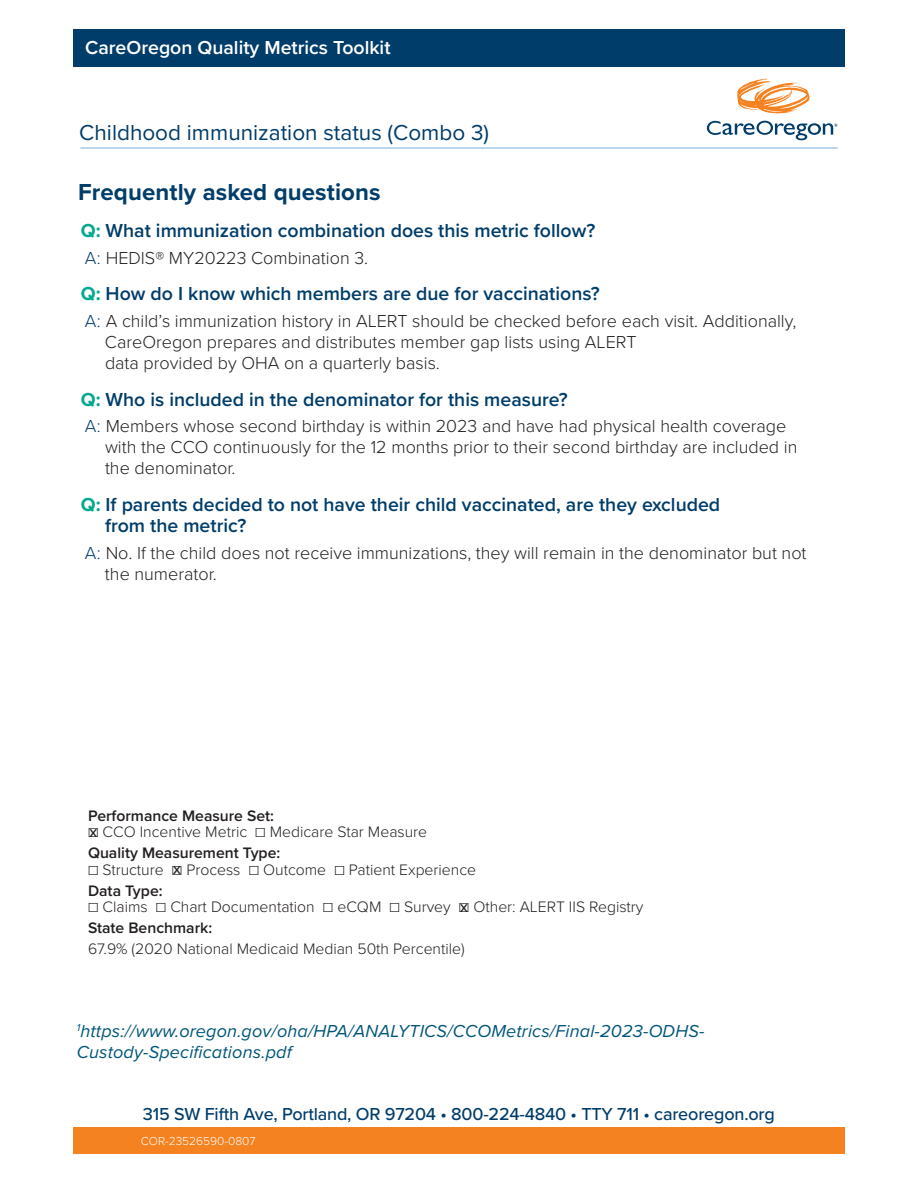
<style>
.page{position:relative;width:918px;height:1188px;background:#fff}
.page>*{position:absolute;margin:0;border:0;box-sizing:border-box;transform-origin:0 0}
.subheads{font:700 24px "Proxima Nova";letter-spacing:.005em;color:#003d6a}
.TOC_heads{font:22.5px "Proxima Nova";color:#003d6a}
.t1{font:600 19.5px/21px "Proxima Nova";color:#003d6a}
.t2{font:600 19.5px "Proxima Nova";color:#fff}
.t3{font:300 18px/21px "Proxima Nova";color:#231f20}
.hyperlink{font:italic 18px/21px "Proxima Nova";letter-spacing:.01em;color:#00567a}
.t4{font:500 18px "Proxima Nova";letter-spacing:-.01em;color:#003d6a}
.Body-Main_Text_Balan{font:300 15.75px "Proxima Nova";color:#231f20}
.Body_Copy{font:300 15.75px/16.5px "Proxima Nova";color:#231f20}
.Body_Copy-2{font:600 15.75px "Proxima Nova";color:#231f20}
.subhead_4{font:300 12px "Proxima Nova";color:#fff}
.Body-Main_Text_Balan-2{font:600 11.7px "Proxima Nova";color:#231f20}
.s1{font-weight:700;color:#00a98f}
.s2{color:#003d6a}
.s3{font-weight:600}
</style>
<div class="page">
<div style="left:73px;top:30px;width:772px;height:37px;background:#003d6a"></div>
<div style="left:73px;top:1128px;width:772px;height:26px;background:#f58220"></div>
<hr style="left:80px;top:148px;width:758px;height:1px;background:#7aafd5">
<svg style="left:737px;top:79px;width:73px;height:34px"></svg>
<svg style="left:707px;top:121px;width:131px;height:19px"></svg>
<p class="t2" style="left:85px;top:33px;width:307px">CareOregon Quality Metrics Toolkit</p>
<p class="TOC_heads" style="left:79px;top:116px;width:411px">Childhood immunization status (Combo 3)</p>
<p class="subheads" style="left:78px;top:174px;width:304px">Frequently asked questions</p>
<p class="t1" style="left:81px;top:219px;width:516px"><span class="s1">Q:</span> What immunization combination does this metric follow?</p>
<p class="t3" style="left:85px;top:246px;width:285px"><span class="s2">A:</span> HEDIS® MY20223 Combination 3.</p>
<p class="t1" style="left:81px;top:283px;width:520px"><span class="s1">Q:</span> How do I know which members are due for vaccinations?</p>
<p class="t3" style="left:105px;top:309px;width:693px;text-indent:-20px"><span class="s2">A:</span> A child’s immunization history in ALERT should be checked before each visit. Additionally,<br>CareOregon prepares and distributes member gap lists using ALERT<br>data provided by OHA on a quarterly basis.</p>
<p class="t1" style="left:81px;top:388px;width:489px"><span class="s1">Q:</span> Who is included in the denominator for this measure?</p>
<p class="t3" style="left:105px;top:415px;width:694px;text-indent:-20px"><span class="s2">A:</span> Members whose second birthday is within 2023 and have had physical health coverage with the CCO continuously for the 12 months prior to their second birthday are included in the denominator.</p>
<p class="t1" style="left:105px;top:493px;width:617px;text-indent:-24px"><span class="s1">Q:</span> If parents decided to not have their child vaccinated, are they excluded from the metric?</p>
<p class="t3" style="left:105px;top:541px;width:703px;text-indent:-20px"><span class="s2">A:</span> No. If the child does not receive immunizations, they will remain in the denominator but not the numerator.</p>
<p class="Body_Copy-2" style="left:88px;top:804px;width:188px">Performance Measure Set:</p>
<p class="Body-Main_Text_Balan" style="left:88px;top:820px;width:341px">☐ CCO Incentive Metric ☐ Medicare Star Measure</p>
<p class="Body_Copy-2" style="left:88px;top:841px;width:194px">Quality Measurement Type:</p>
<p class="Body-Main_Text_Balan" style="left:88px;top:858px;width:390px">☐ Structure ☐ Process ☐ Outcome ☐ Patient Experience</p>
<p class="Body_Copy" style="left:88px;top:882px;width:557px"><span class="s3">Data Type:<br></span>☐ Claims ☐ Chart Documentation ☐ eCQM ☐ Survey ☐ Other: ALERT IIS Registry</p>
<p class="Body_Copy-2" style="left:88px;top:916px;width:126px">State Benchmark:</p>
<p class="Body-Main_Text_Balan" style="left:88px;top:937px;width:378px">67.9% (2020 National Medicaid Median 50th Percentile)</p>
<p class="Body-Main_Text_Balan-2" style="left:90px;top:824px;width:9px">X</p>
<p class="Body-Main_Text_Balan-2" style="left:173px;top:862px;width:9px">X</p>
<p class="Body-Main_Text_Balan-2" style="left:460px;top:899px;width:9px">X</p>
<p class="hyperlink" style="left:77px;top:1020px;width:629px"><sup>1</sup>https://www.oregon.gov/oha/HPA/ANALYTICS/CCOMetrics/Final-2023-ODHS-<br>Custody-Specifications.pdf</p>
<p class="t4" style="left:143px;top:1101px;width:633px">315 SW Fifth Ave, Portland, OR 97204 • 800-224-4840 • TTY 711 • careoregon.org</p>
<p class="subhead_4" style="left:141px;top:1132px;width:116px">COR-23526590-0807</p>
</div>
